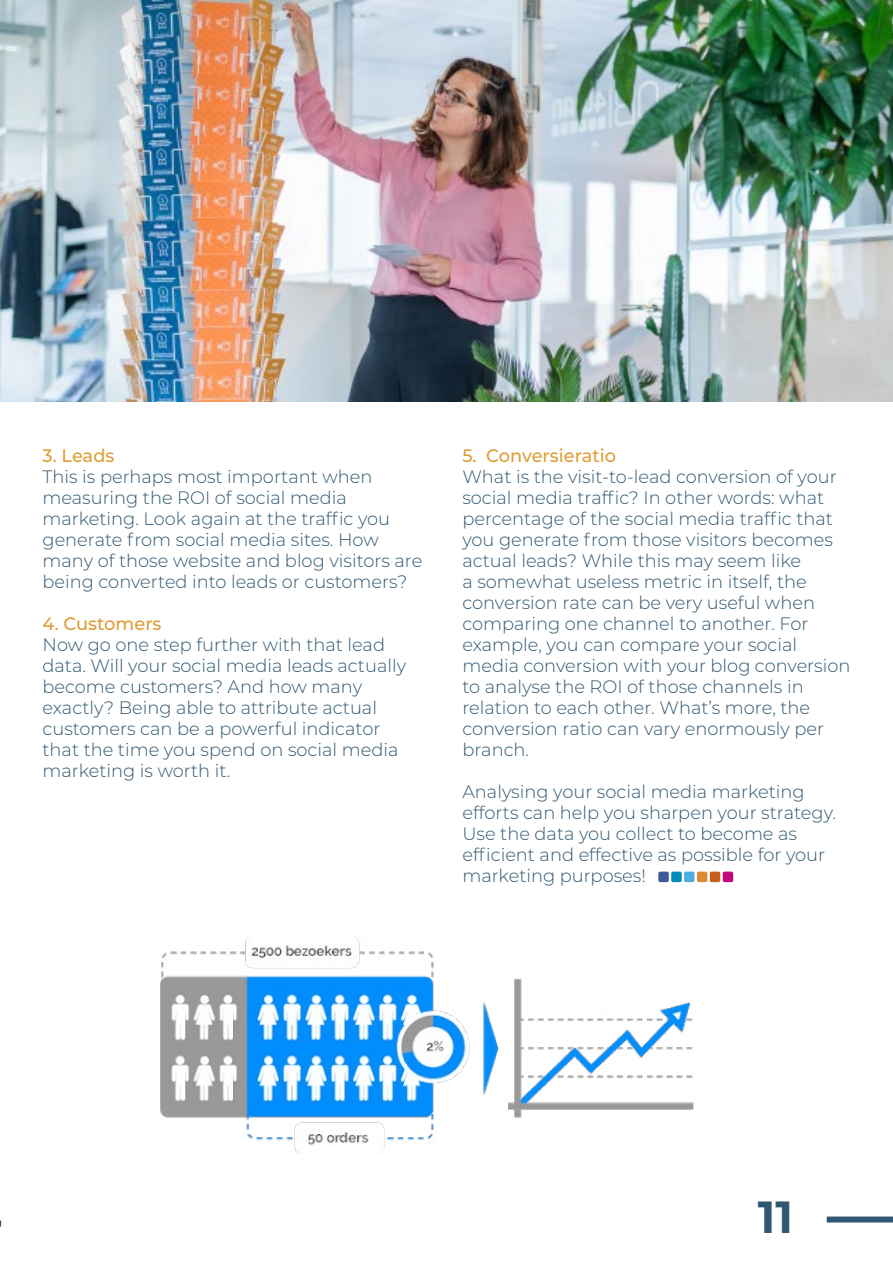
<style>
.page{position:relative;width:893px;height:1263px;background:#fff}
.page>*{position:absolute;margin:0;border:0;box-sizing:border-box;transform-origin:0 0}
.t1{font:700 45px "Montserrat";color:#305771}
.t2{font:300 18px/21px "Montserrat";color:#305771}
.t3{font:500 18px "Montserrat";color:#de9d36}
</style>
<div class="page">
<div style="left:658px;top:871px;width:11px;height:11px;background:#3d5999;border-radius:2px"></div>
<div style="left:671px;top:871px;width:11px;height:11px;background:#008aba;border-radius:2px"></div>
<div style="left:684px;top:871px;width:10px;height:11px;background:#4dadde;border-radius:2px"></div>
<div style="left:697px;top:871px;width:10px;height:11px;background:#d98c30;border-radius:2px"></div>
<div style="left:710px;top:871px;width:10px;height:11px;background:#c95e1c;border-radius:2px"></div>
<div style="left:723px;top:871px;width:10px;height:11px;background:#c2087a;border-radius:2px"></div>
<div style="left:827px;top:1216px;width:66px;height:6px;background:#305771"></div>
<img style="left:160px;top:937px;width:533px;height:216px">
<img style="left:0;top:0;width:893px;height:402px">
<p class="t3" style="left:43px;top:443px;width:73px">3. Leads</p>
<p class="t2" style="left:43px;top:465px;width:381px">This is perhaps most important when measuring the ROI of social media marketing. Look again at the traffic you generate from social media sites. How many of those website and blog visitors are being converted into leads or customers?</p>
<p class="t3" style="left:43px;top:611px;width:121px">4. Customers</p>
<p class="t2" style="left:43px;top:633px;width:365px">Now go one step further with that lead data. Will your social media leads actually become customers? And how many exactly? Being able to attribute actual customers can be a powerful indicator that the time you spend on social media marketing is worth it.</p>
<p class="t3" style="left:462px;top:443px;width:155px">5. Conversieratio</p>
<p class="t2" style="left:462px;top:465px;width:390px">What is the visit-to-lead conversion of your social media traffic? In other words: what percentage of the social media traffic that you generate from those visitors becomes actual leads? While this may seem like<br>a somewhat useless metric in itself, the conversion rate can be very useful when comparing one channel to another. For example, you can compare your social media conversion with your blog conversion to analyse the ROI of those channels in relation to each other. What’s more, the conversion ratio can vary enormously per branch.</p>
<p class="t2" style="left:462px;top:780px;width:375px">Analysing your social media marketing efforts can help you sharpen your strategy.<br>Use the data you collect to become as efficient and effective as possible for your marketing purposes!</p>
<h1 class="t1" style="left:758px;top:1185px;width:37px">11</h1>
</div>
